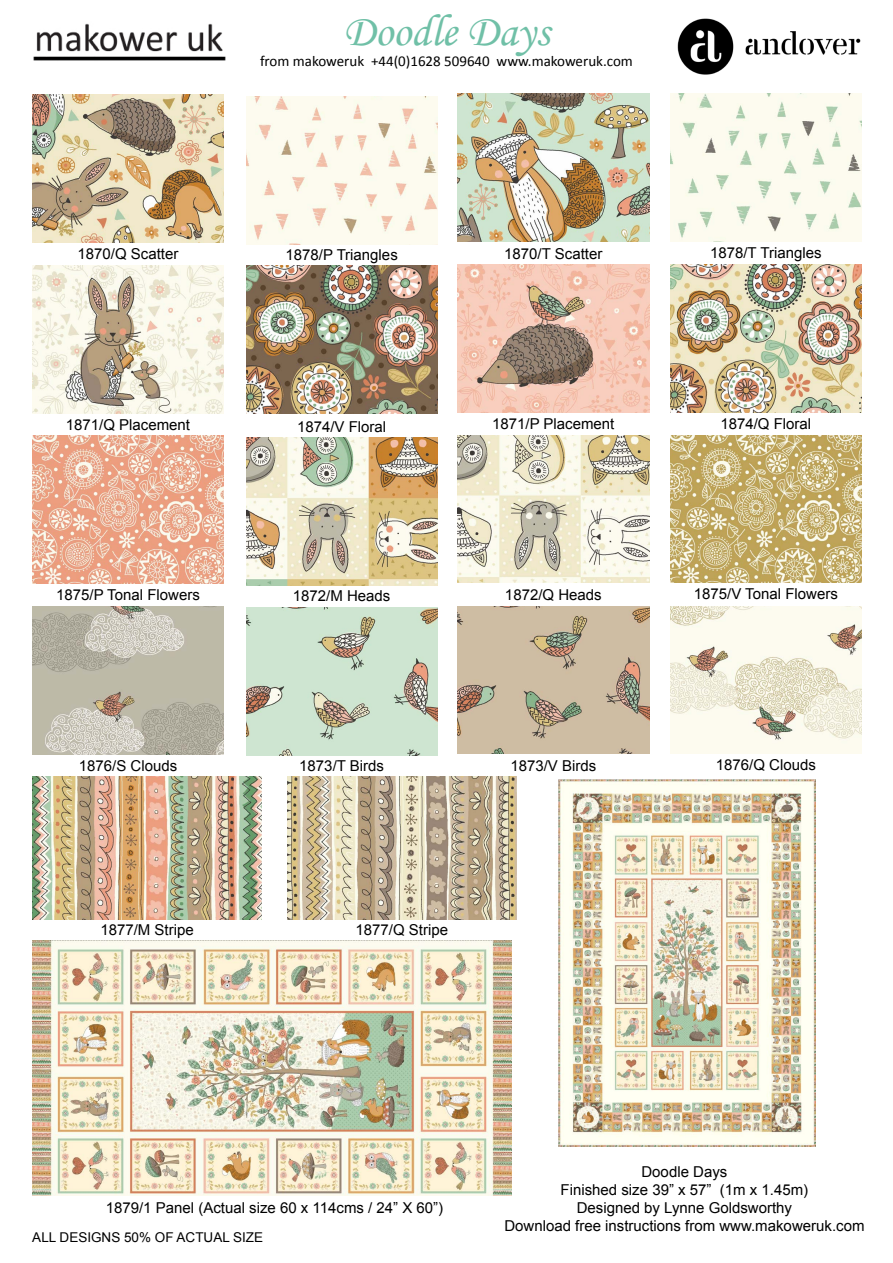
<style>
.page{position:relative;width:893px;height:1263px;background:#fff}
.page>*{position:absolute;margin:0;border:0;box-sizing:border-box;transform-origin:0 0}
.t1{font:45px "Monotype Corsiva";color:#70c0a7}
.t2{font:15px/18px "Arial";color:#000;text-align:center}
.t3{font:15px "Calibri";color:#000}
.t4{font:13.5px "Arial";color:#000}
</style>
<div class="page">
<img style="left:32px;top:607px;width:192px;height:148px">
<img style="left:670px;top:606px;width:191px;height:148px">
<img style="left:458px;top:606px;width:191px;height:148px">
<img style="left:246px;top:607px;width:191px;height:148px">
<img style="left:32px;top:777px;width:230px;height:142px">
<img style="left:32px;top:941px;width:479px;height:255px">
<img style="left:287px;top:777px;width:230px;height:142px">
<img style="left:32px;top:436px;width:192px;height:148px">
<img style="left:670px;top:435px;width:191px;height:148px">
<img style="left:458px;top:435px;width:191px;height:148px">
<img style="left:246px;top:438px;width:191px;height:147px">
<img style="left:32px;top:265px;width:192px;height:148px">
<img style="left:670px;top:264px;width:191px;height:148px">
<img style="left:458px;top:264px;width:191px;height:148px">
<img style="left:246px;top:266px;width:191px;height:148px">
<img style="left:32px;top:95px;width:192px;height:148px">
<img style="left:670px;top:94px;width:191px;height:148px">
<img style="left:458px;top:94px;width:191px;height:148px">
<img style="left:246px;top:96px;width:191px;height:148px">
<img style="left:559px;top:780px;width:256px;height:367px">
<img style="left:677px;top:19px;width:184px;height:56px">
<img style="left:33px;top:23px;width:193px;height:38px">
<h1 class="t1" style="left:343px;top:4px;width:208px">Doodle Days</h1>
<p class="t3" style="left:260px;top:52px;width:374px">from makoweruk +44(0)1628 509640 www.makoweruk.com</p>
<p class="t2" style="left:78px;top:245px;width:102px">1870/Q Scatter</p>
<p class="t2" style="left:286px;top:246px;width:114px">1878/P Triangles</p>
<p class="t2" style="left:504px;top:245px;width:100px">1870/T Scatter</p>
<p class="t2" style="left:710px;top:244px;width:113px">1878/T Triangles</p>
<p class="t2" style="left:66px;top:416px;width:126px">1871/Q Placement</p>
<p class="t2" style="left:297px;top:418px;width:91px">1874/V Floral</p>
<p class="t2" style="left:492px;top:415px;width:124px">1871/P Placement</p>
<p class="t2" style="left:720px;top:415px;width:92px">1874/Q Floral</p>
<p class="t2" style="left:56px;top:586px;width:145px">1875/P Tonal Flowers</p>
<p class="t2" style="left:293px;top:587px;width:99px">1872/M Heads</p>
<p class="t2" style="left:505px;top:586px;width:98px">1872/Q Heads</p>
<p class="t2" style="left:694px;top:585px;width:145px">1875/V Tonal Flowers</p>
<p class="t2" style="left:79px;top:757px;width:100px">1876/S Clouds</p>
<p class="t2" style="left:299px;top:757px;width:86px">1873/T Birds</p>
<p class="t2" style="left:510px;top:757px;width:87px">1873/V Birds</p>
<p class="t2" style="left:716px;top:756px;width:102px">1876/Q Clouds</p>
<p class="t2" style="left:100px;top:921px;width:95px">1877/M Stripe</p>
<p class="t2" style="left:356px;top:921px;width:94px">1877/Q Stripe</p>
<p class="t2" style="left:106px;top:1199px;width:339px">1879/1 Panel (Actual size 60 x 114cms / 24” X 60”)</p>
<p class="t4" style="left:32px;top:1229px;width:232px">ALL DESIGNS 50% OF ACTUAL SIZE</p>
<p class="t2" style="left:504px;top:1163px;width:362px">Doodle Days<br>Finished size 39” x 57” (1m x 1.45m)<br>Designed by Lynne Goldsworthy<br>Download free instructions from www.makoweruk.com</p>
</div>
